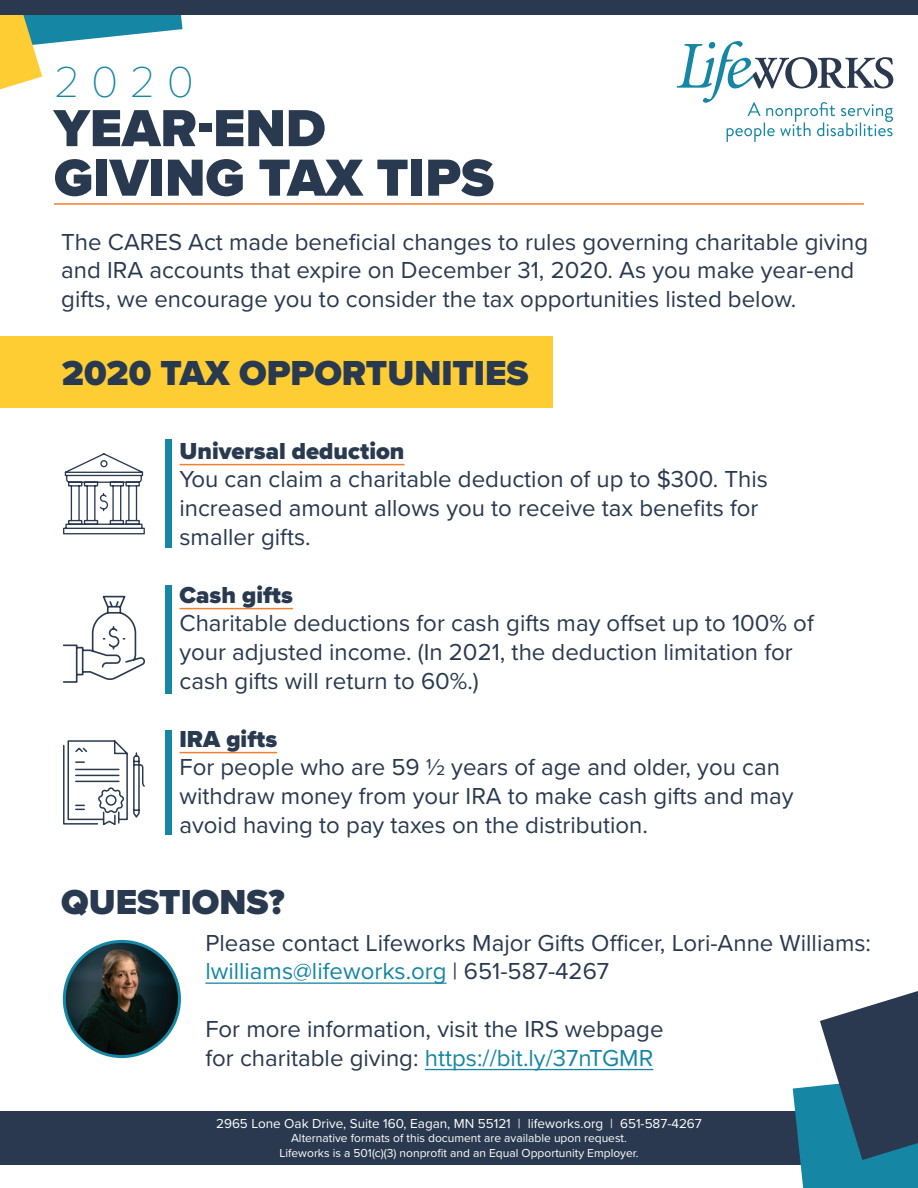
<style>
.page{position:relative;width:918px;height:1188px;background:#fff}
.page>*{position:absolute;margin:0;border:0;box-sizing:border-box;transform-origin:0 0}
.t1{font:900 54px/49.5px "Proxima Nova";color:#29394f}
.t2{font:100 45px "Proxima Nova T";color:#1586a3}
.t3{font:900 36px "Proxima Nova";color:#29394f}
.t4{font:24px/28.8px "Proxima Nova";color:#29394f}
.t5{font:900 24px "Proxima Nova";color:#29394f}
.t6{font:13.5px "Proxima Nova";color:#fff}
.t7{font:12px/14.4px "Proxima Nova";color:#fff;text-align:center}
.s1{color:#1586a3}
</style>
<div class="page">
<svg style="left:677px;top:41px;width:216px;height:101px"></svg>
<hr style="left:54px;top:203px;width:810px;height:2px;background:#f3802f">
<svg style="left:0;top:15px;width:182px;height:74px"></svg>
<div style="left:0;top:1111px;width:918px;height:53px;background:#2a394f"></div>
<div style="left:0;top:0;width:918px;height:15px;background:#2a394f"></div>
<svg style="left:793px;top:991px;width:125px;height:197px"></svg>
<hr style="left:205px;top:982px;width:241px;height:2px;background:#1586a3">
<hr style="left:425px;top:1069px;width:228px;height:1px;background:#1586a3">
<div style="left:0;top:336px;width:553px;height:72px;background:#fecd33"></div>
<hr style="left:179px;top:464px;width:226px;height:1px;background:#f3802f">
<hr style="left:179px;top:608px;width:114px;height:1px;background:#f3802f">
<hr style="left:179px;top:752px;width:98px;height:1px;background:#f3802f">
<div style="left:165px;top:585px;width:6px;height:108px;background:#1586a3"></div>
<div style="left:165px;top:440px;width:6px;height:108px;background:#1586a3"></div>
<div style="left:165px;top:731px;width:6px;height:104px;background:#1586a3"></div>
<img style="left:64px;top:941px;width:115px;height:116px;border-radius:58px">
<div style="left:63px;top:940px;width:118px;height:118px;border:3px solid #1586a3;border-radius:50%"></div>
<svg style="left:63px;top:453px;width:82px;height:82px"></svg>
<svg style="left:63px;top:595px;width:82px;height:88px"></svg>
<svg style="left:63px;top:740px;width:82px;height:86px"></svg>
<h2 class="t2" style="left:54px;top:48px;width:142px">2020</h2>
<h1 class="t1" style="left:54px;top:103px;width:442px">YEAR-END<br>GIVING TAX TIPS</h1>
<p class="t4" style="left:61px;top:226px;width:808px">The CARES Act made beneficial changes to rules governing charitable giving and IRA accounts that expire on December 31, 2020. As you make year-end gifts, we encourage you to consider the tax opportunities listed below.</p>
<h3 class="t3" style="left:62px;top:346px;width:468px">2020 TAX OPPORTUNITIES</h3>
<p class="t5" style="left:179px;top:433px;width:227px">Universal deduction</p>
<p class="t4" style="left:179px;top:464px;width:590px">You can claim a charitable deduction of up to $300. This increased amount allows you to receive tax benefits for smaller gifts.</p>
<p class="t5" style="left:179px;top:577px;width:115px">Cash gifts</p>
<p class="t4" style="left:179px;top:608px;width:636px">Charitable deductions for cash gifts may offset up to 100% of your adjusted income. (In 2021, the deduction limitation for cash gifts will return to 60%.)</p>
<p class="t5" style="left:179px;top:721px;width:99px">IRA gifts</p>
<p class="t4" style="left:179px;top:752px;width:616px">For people who are 59 ½ years of age and older, you can withdraw money from your IRA to make cash gifts and may avoid having to pay taxes on the distribution.</p>
<h3 class="t3" style="left:61px;top:875px;width:225px">QUESTIONS?</h3>
<p class="t4" style="left:205px;top:927px;width:667px">Please contact Lifeworks Major Gifts Officer, Lori-Anne Williams: <span class="s1">lwilliams@lifeworks.org</span> | 651-587-4267</p>
<p class="t4" style="left:205px;top:1014px;width:460px">For more information, visit the IRS webpage for charitable giving: <span class="s1">https://bit.ly/37nTGMR</span></p>
<p class="t6" style="left:216px;top:1113px;width:487px">2965 Lone Oak Drive, Suite 160, Eagan, MN 55121 | lifeworks.org | 651-587-4267</p>
<p class="t7" style="left:279px;top:1131px;width:361px">Alternative formats of this document are available upon request.<br>Lifeworks is a 501(c)(3) nonprofit and an Equal Opportunity Employer.</p>
</div>
